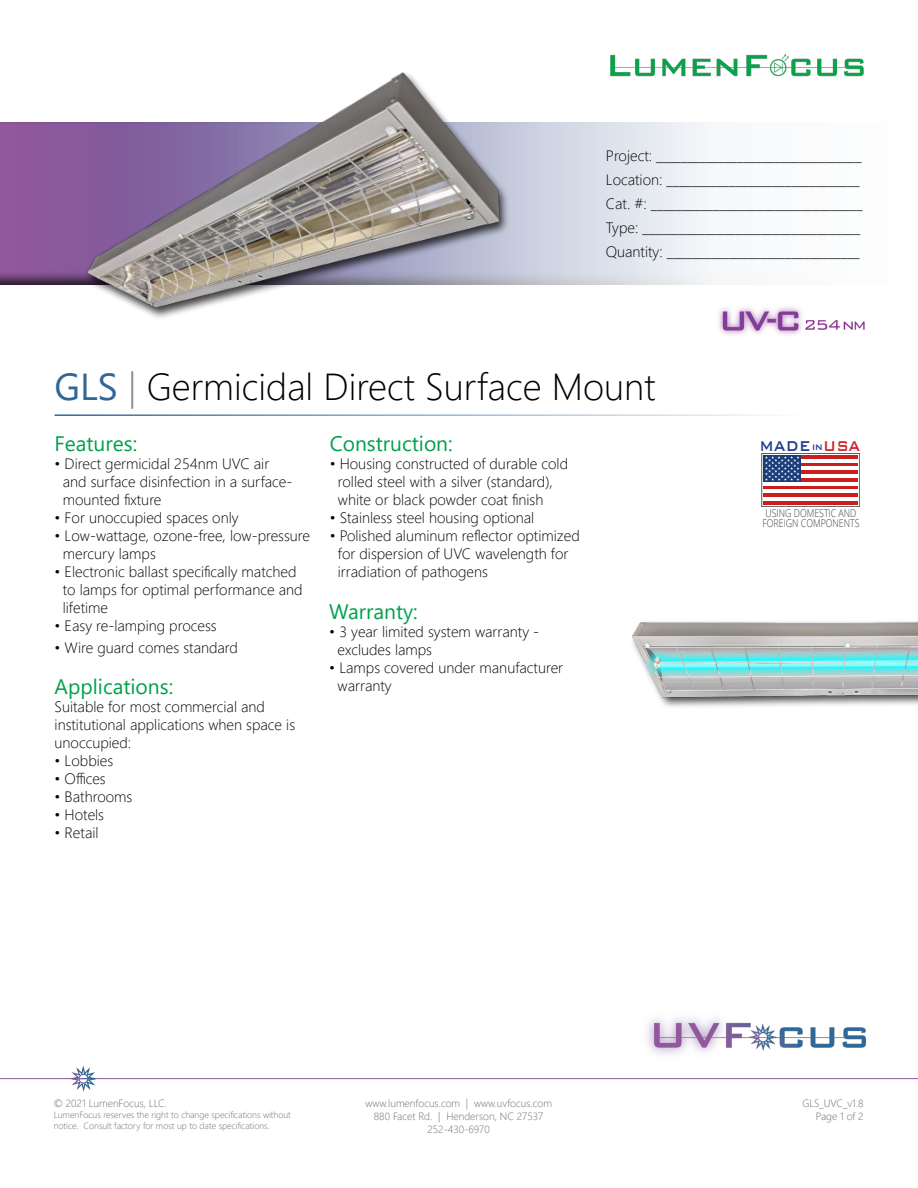
<style>
.page{position:relative;width:918px;height:1188px;background:#fff}
.page>*{position:absolute;margin:0;border:0;box-sizing:border-box;transform-origin:0 0}
.t1{font:300 37.5px "Segoe UI";color:#000}
.t2{font:21px "Segoe UI";color:#00a14b}
.t3{font:500 19.05px "Bank Gothic BT";color:#24418f;scale:.81 1}
.t4{font:300 15px/18px "Segoe UI";color:#000}
.t5{font:300 10.8px/9.3px "Open Sans";color:#414042;scale:.82 1}
.t6{font:300 10.5px/12.6px "Segoe UI";color:#6d6e71;text-align:center}
.t7{font:300 9px/10.8px "Segoe UI";color:#6d6e71}
.s1{font-weight:400;color:#316696}
.s2{color:#808285}
.s3{font-size:13.05px}
.s4{color:#d2232a}
</style>
<div class="page">
<hr style="left:0;top:1078px;width:918px;height:1px;background:#92589c">
<svg style="left:67px;top:1065px;width:33px;height:27px"></svg>
<div style="left:79px;top:1074px;width:9px;height:10px;border:1px solid #fff;border-radius:50%"></div>
<div style="left:0;top:112px;width:918px;height:174px;background:#000;opacity:.75"></div>
<img style="left:610px;top:54px;width:254px;height:23px">
<div style="left:761px;top:453px;width:99px;height:54px;border:1px solid #58595b"></div>
<hr style="left:763px;top:455px;width:95px;height:4px;background:#ca1f1d">
<hr style="left:763px;top:463px;width:95px;height:3px;background:#ca1f1d">
<hr style="left:763px;top:470px;width:95px;height:4px;background:#ca1f1d">
<hr style="left:763px;top:478px;width:95px;height:4px;background:#ca1f1d">
<svg style="left:763px;top:486px;width:95px;height:3px"></svg>
<hr style="left:763px;top:493px;width:95px;height:4px;background:#ca1f1d">
<hr style="left:763px;top:501px;width:95px;height:4px;background:#ca1f1d">
<div style="left:763px;top:455px;width:38px;height:27px;background:#1a3e7a"></div>
<svg style="left:765px;top:456px;width:34px;height:25px"></svg>
<hr style="left:55px;top:414px;width:753px;height:2px;background:#316696">
<img style="left:718px;top:307px;width:147px;height:28px">
<img style="left:60px;top:72px;width:472px;height:246px">
<img style="left:647px;top:1018px;width:220px;height:37px">
<img style="left:632px;top:621px;width:286px;height:86px">
<p class="t4" style="left:606px;top:143px;width:258px;line-height:24px">Project: _________________________________ Location: _______________________________ Cat. #: __________________________________ Type: ___________________________________ Quantity: _______________________________</p>
<h1 class="t1" style="left:55px;top:351px;width:602px"><span class="s1">GLS</span> <span class="s2">|</span> Germicidal Direct Surface Mount</h1>
<h2 class="t2" style="left:55px;top:424px;width:84px">Features:</h2>
<p class="t4" style="left:63px;top:453px;width:231px;text-indent:-8px">• Direct germicidal 254nm UVC air and surface disinfection in a surface&shy;mounted fixture</p>
<p class="t4" style="left:55px;top:507px;width:185px">• For unoccupied spaces only</p>
<p class="t4" style="left:63px;top:525px;width:249px;text-indent:-8px">• Low-wattage, ozone-free, low-pressure mercury lamps</p>
<p class="t4" style="left:63px;top:561px;width:241px;text-indent:-8px">• Electronic ballast specifically matched to lamps for optimal performance and lifetime</p>
<p class="t4" style="left:55px;top:615px;width:164px">• Easy re-lamping process</p>
<p class="t4" style="left:55px;top:637px;width:185px">• Wire guard comes standard</p>
<h2 class="t2" style="left:55px;top:666px;width:120px">Applications:</h2>
<p class="t4" style="left:55px;top:696px;width:242px">Suitable for most commercial and institutional applications when space is unoccupied:</p>
<p class="t4" style="left:55px;top:750px;width:60px">• Lobbies</p>
<p class="t4" style="left:55px;top:768px;width:53px">• Offices</p>
<p class="t4" style="left:55px;top:786px;width:79px">• Bathrooms</p>
<p class="t4" style="left:55px;top:804px;width:51px">• Hotels</p>
<p class="t4" style="left:55px;top:822px;width:45px">• Retail</p>
<h2 class="t2" style="left:330px;top:424px;width:125px">Construction:</h2>
<p class="t4" style="left:338px;top:453px;width:232px;text-indent:-8px">• Housing constructed of durable cold rolled steel with a silver (standard), white or black powder coat finish</p>
<p class="t4" style="left:330px;top:507px;width:206px">• Stainless steel housing optional</p>
<p class="t4" style="left:338px;top:525px;width:243px;text-indent:-8px">• Polished aluminum reflector optimized for dispersion of UVC wavelength for irradiation of pathogens</p>
<h2 class="t2" style="left:329px;top:592px;width:90px">Warranty:</h2>
<p class="t4" style="left:338px;top:621px;width:203px;text-indent:-8px">• 3 year limited system warranty - excludes lamps</p>
<p class="t4" style="left:338px;top:657px;width:227px;text-indent:-8px">• Lamps covered under manufacturer warranty</p>
<p class="t3" style="left:760px;top:436px;width:126px">MADE<span class="s3">in</span><span class="s4">USA</span></p>
<p class="t5" style="left:762px;top:508px;width:120px">USING DOMESTIC AND<br>FOREIGN COMPONENTS</p>
<p class="t6" style="left:365px;top:1096px;width:188px">www.lumenfocus.com | www.uvfocus.com<br>880 Facet Rd. | Henderson, NC 27537<br>252-430-6970</p>
<p class="t6" style="left:54px;top:1096px;width:115px">© 2021 LumenFocus, LLC.</p>
<p class="t7" style="left:54px;top:1109px;width:239px">LumenFocus reserves the right to change specifications without notice. Consult factory for most up to date specifications.</p>
<p class="t6" style="left:802px;top:1096px;width:63px;text-align:right">GLS_UVC_v1.8<br>Page 1 of 2</p>
</div>
